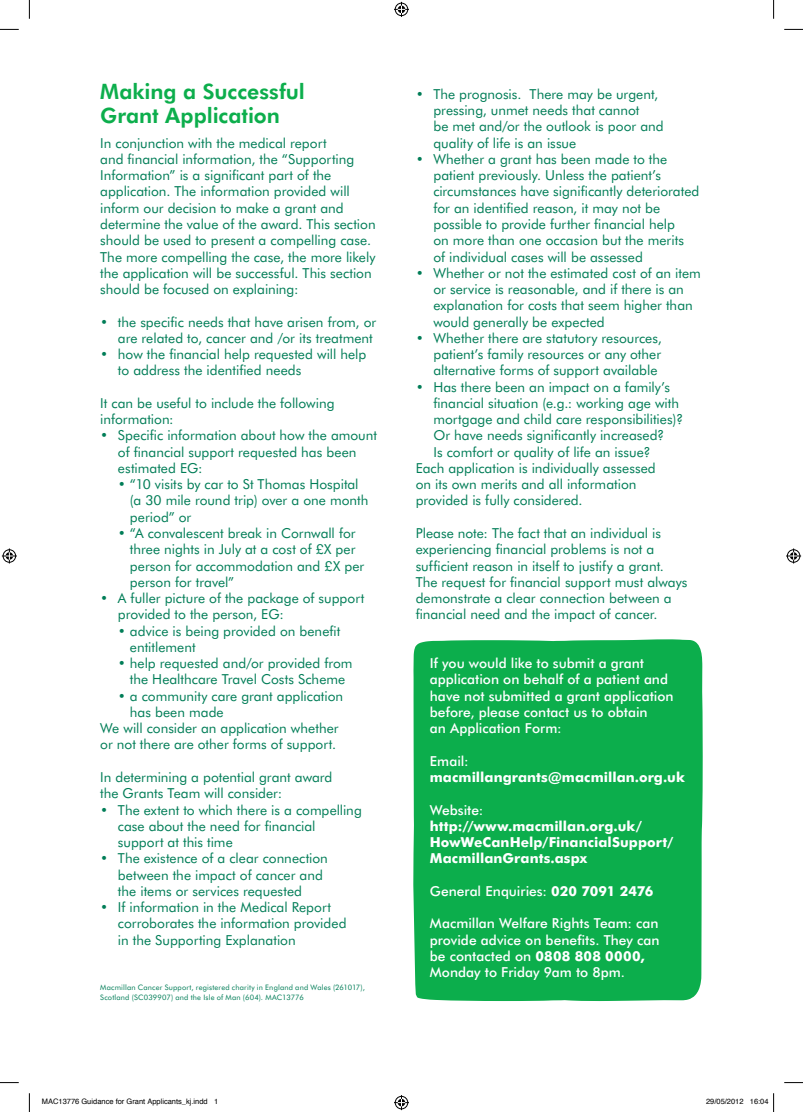
<style>
.page{position:relative;width:803px;height:1112px;background:#fff}
.page>*{position:absolute;margin:0;border:0;box-sizing:border-box;transform-origin:0 0}
.t1{font:800 21.25px/23.8px "Futura BT";color:#0cae4c}
.t2{font:13.75px/16.2px "Futura BT";color:#007d57}
.t3{font:500 13.75px/16.2px "Futura BT";color:#fff}
.t4{font:700 13.75px/16.2px "Futura BT";letter-spacing:.005em;color:#fff}
.t5{font:7.5px/10px "Futura BT";letter-spacing:.02em;color:#007d57}
.t6{font:7.5px "Helvetica";color:#000}
.s1{font-weight:700}
</style>
<div class="page">
<div style="left:413px;top:639px;width:290px;height:361px;background:#0cae4c"></div>
<svg style="left:0;top:29px;width:19px;height:1px"></svg>
<svg style="left:784px;top:29px;width:19px;height:1px"></svg>
<svg style="left:0;top:1082px;width:19px;height:1px"></svg>
<svg style="left:784px;top:1082px;width:19px;height:1px"></svg>
<svg style="left:29px;top:0;width:1px;height:19px"></svg>
<svg style="left:29px;top:1093px;width:1px;height:18px"></svg>
<svg style="left:773px;top:0;width:1px;height:19px"></svg>
<svg style="left:394px;top:2px;width:15px;height:15px"></svg>
<svg style="left:394px;top:1095px;width:15px;height:14px"></svg>
<svg style="left:2px;top:548px;width:15px;height:15px"></svg>
<svg style="left:786px;top:548px;width:15px;height:15px"></svg>
<svg style="left:773px;top:1093px;width:1px;height:18px"></svg>
<h1 class="t1" style="left:100px;top:79px;width:206px">Making a Successful<br>Grant Application</h1>
<p class="t2" style="left:100px;top:134px;width:277px">In conjunction with the medical report<br>and financial information, the “Supporting Information” is a significant part of the application. The information provided will inform our decision to make a grant and determine the value of the award. This section should be used to present a compelling case.<br>The more compelling the case, the more likely the application will be successful. This section should be focused on explaining:</p>
<p class="t2" style="left:100px;top:313px;width:278px;text-align:right">• the specific needs that have arisen from, or are related to, cancer and /or its treatment</p>
<p class="t2" style="left:118px;top:346px;width:250px;text-indent:-18px">• how the financial help requested will help to address the identified needs</p>
<p class="t2" style="left:100px;top:394px;width:236px">It can be useful to include the following information:</p>
<p class="t2" style="left:118px;top:427px;width:260px;text-indent:-18px">• Specific information about how the amount of financial support requested has been estimated EG:</p>
<p class="t2" style="left:130px;top:476px;width:240px;text-indent:-12px">• “10 visits by car to St Thomas Hospital (a 30 mile round trip) over a one month period” or</p>
<p class="t2" style="left:130px;top:524px;width:236px;text-indent:-12px">• “A convalescent break in Cornwall for three nights in July at a cost of £X per person for accommodation and £X per person for travel”</p>
<p class="t2" style="left:118px;top:589px;width:248px;text-indent:-18px">• A fuller picture of the package of support provided to the person, EG:</p>
<p class="t2" style="left:130px;top:622px;width:212px;text-indent:-12px">• advice is being provided on benefit entitlement</p>
<p class="t2" style="left:118px;top:654px;width:236px;text-align:center">• help requested and/or provided from the Healthcare Travel Costs Scheme</p>
<p class="t2" style="left:118px;top:687px;width:227px">• a community care grant application</p>
<p class="t2" style="left:130px;top:703px;width:95px">has been made</p>
<p class="t2" style="left:100px;top:719px;width:240px">We will consider an application whether</p>
<p class="t2" style="left:100px;top:736px;width:237px">or not there are other forms of support.</p>
<p class="t2" style="left:100px;top:768px;width:234px">In determining a potential grant award the Grants Team will consider:</p>
<p class="t2" style="left:118px;top:801px;width:245px;text-indent:-18px">• The extent to which there is a compelling case about the need for financial support at this time</p>
<p class="t2" style="left:118px;top:850px;width:211px;text-indent:-18px">• The existence of a clear connection between the impact of cancer and the items or services requested</p>
<p class="t2" style="left:118px;top:898px;width:230px;text-indent:-18px">• If information in the Medical Report corroborates the information provided in the Supporting Explanation</p>
<p class="t5" style="left:100px;top:982px;width:266px">Macmillan Cancer Support, registered charity in England and Wales (261017),<br>Scotland (SC039907) and the Isle of Man (604). MAC13776</p>
<p class="t2" style="left:433px;top:86px;width:232px;text-indent:-18px">• The prognosis. There may be urgent, pressing, unmet needs that cannot<br>be met and/or the outlook is poor and quality of life is an issue</p>
<p class="t2" style="left:433px;top:151px;width:268px;text-indent:-18px">• Whether a grant has been made to the patient previously. Unless the patient’s circumstances have significantly deteriorated for an identified reason, it may not be possible to provide further financial help<br>on more than one occasion but the merits<br>of individual cases will be assessed</p>
<p class="t2" style="left:433px;top:264px;width:269px;text-indent:-18px">• Whether or not the estimated cost of an item or service is reasonable, and if there is an explanation for costs that seem higher than would generally be expected</p>
<p class="t2" style="left:433px;top:329px;width:230px;text-align:justify;text-indent:-18px">• Whether there are statutory resources, patient’s family resources or any other alternative forms of support available</p>
<p class="t2" style="left:416px;top:378px;width:256px">• Has there been an impact on a family’s</p>
<p class="t2" style="left:433px;top:394px;width:247px">financial situation (e.g.: working age with</p>
<p class="t2" style="left:433px;top:411px;width:251px">mortgage and child care responsibilities)?</p>
<p class="t2" style="left:433px;top:427px;width:232px">Or have needs significantly increased?</p>
<p class="t2" style="left:433px;top:443px;width:219px">Is comfort or quality of life an issue?</p>
<p class="t2" style="left:416px;top:459px;width:242px">Each application is individually assessed</p>
<p class="t2" style="left:416px;top:476px;width:222px">on its own merits and all information</p>
<p class="t2" style="left:416px;top:492px;width:168px">provided is fully considered.</p>
<p class="t2" style="left:416px;top:524px;width:273px">Please note: The fact that an individual is experiencing financial problems is not a sufficient reason in itself to justify a grant.<br>The request for financial support must always demonstrate a clear connection between a financial need and the impact of cancer.</p>
<p class="t3" style="left:430px;top:655px;width:245px">If you would like to submit a grant application on behalf of a patient and have not submitted a grant application before, please contact us to obtain<br>an Application Form:</p>
<p class="t3" style="left:430px;top:752px;width:40px">Email:</p>
<p class="t4" style="left:430px;top:768px;width:256px">macmillangrants@macmillan.org.uk</p>
<p class="t3" style="left:430px;top:801px;width:55px">Website:</p>
<p class="t4" style="left:430px;top:817px;width:245px">http://www.macmillan.org.uk/<br>HowWeCanHelp/FinancialSupport/<br>MacmillanGrants.aspx</p>
<p class="t3" style="left:430px;top:882px;width:225px">General Enquiries: <span class="s1">020 7091 2476</span></p>
<p class="t3" style="left:430px;top:915px;width:231px">Macmillan Welfare Rights Team: can provide advice on benefits. They can be contacted on <span class="s1">0808 808 0000,<br></span>Monday to Friday 9am to 8pm.</p>
<p class="t6" style="left:42px;top:1095px;width:178px">MAC13776 Guidance for Grant Applicants_kj.indd 1</p>
<p class="t6" style="left:706px;top:1095px;width:64px">29/05/2012 16:04</p>
</div>
